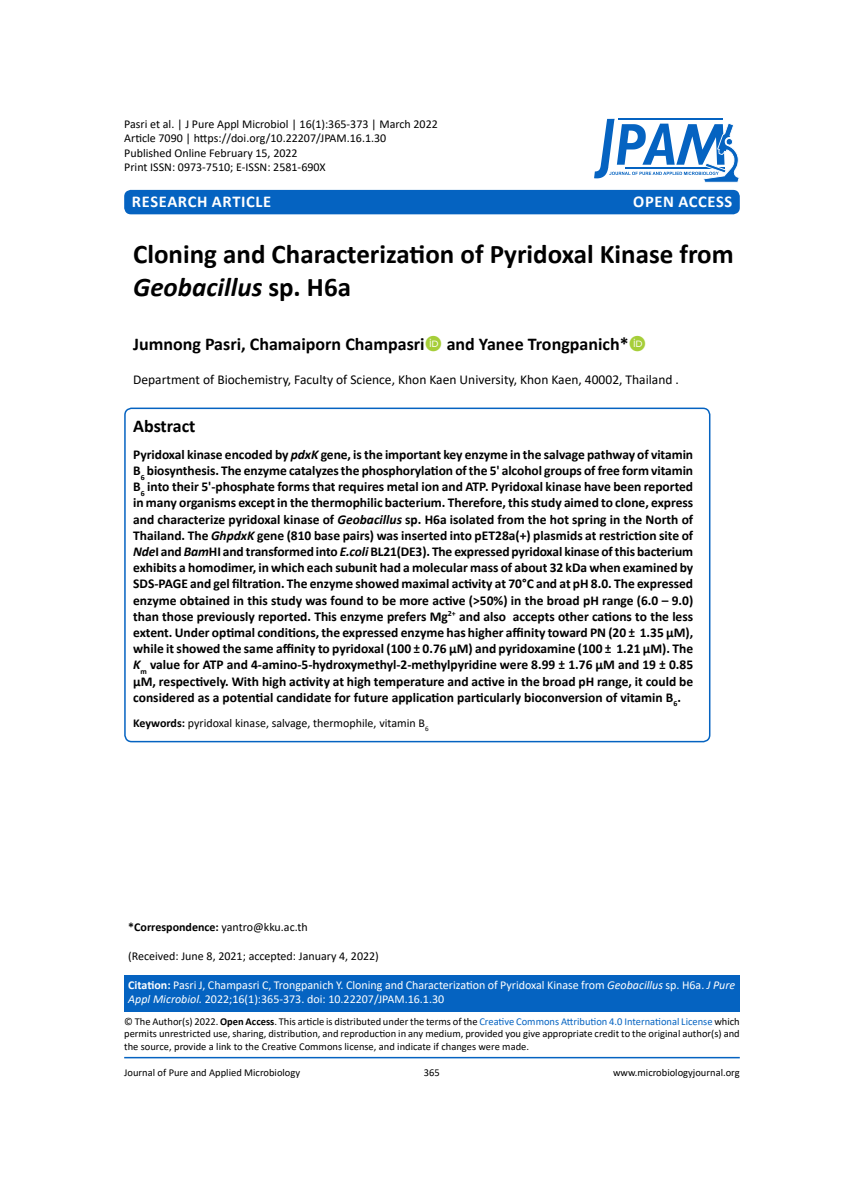
<style>
.page{position:relative;width:864px;height:1188px;background:#fff}
.page>*{position:absolute;margin:0;border:0;box-sizing:border-box;transform-origin:0 0}
.t1{font:700 27px/32.4px "Calibri";color:#000}
.t2{font:700 18px "Calibri";color:#000}
.t3{font:700 16.5px "Calibri";letter-spacing:.04em;color:#fff}
.t4{font:700 13.5px/16.2px "Calibri";color:#000;text-align:justify}
.t5{font:13.5px "Calibri";color:#000}
.t6{font:12px/14.4px "Calibri";color:#000}
.t7{font:12px/14.4px "Calibri";color:#fff}
.t8{font:700 12px "Calibri";color:#000}
.t9{font:10.5px/12.6px "Calibri";color:#000;text-align:justify}
.s1{font-style:italic}
.s2{font-weight:700}
.s3{font-weight:400}
.s4{color:#0563c1}
</style>
<div class="page">
<div style="left:124px;top:975px;width:616px;height:37px;background:#0563c1"></div>
<hr style="left:124px;top:1057px;width:616px;height:1px;background:#0563c1">
<div style="left:124px;top:190px;width:616px;height:24px;background:#0563c1;border-radius:7px"></div>
<svg style="left:594px;top:119px;width:145px;height:64px"></svg>
<div style="left:124px;top:408px;width:586px;height:334px;border:2px solid #0563c1;border-radius:7px"></div>
<p class="t6" style="left:124px;top:116px;width:315px">Pasri et al. | J Pure Appl Microbiol | 16(1):365-373 | March 2022<br>Article 7090 | https://doi.org/10.22207/JPAM.16.1.30<br>Published Online February 15, 2022<br>Print ISSN: 0973-7510; E-ISSN: 2581-690X</p>
<p class="t3" style="left:132px;top:189px;width:141px">Research Article</p>
<p class="t3" style="left:633px;top:189px;width:84px">OPEN ACCESS</p>
<h1 class="t1" style="left:133px;top:238px;width:602px">Cloning and Characterization of Pyridoxal Kinase from<br><span class="s1">Geobacillus</span> sp. H6a</h1>
<h2 class="t2" style="left:133px;top:331px;width:497px">Jumnong Pasri, Chamaiporn Champasri and Yanee Trongpanich*</h2>
<p class="t5" style="left:133px;top:370px;width:547px">Department of Biochemistry, Faculty of Science, Khon Kaen University, Khon Kaen, 40002, Thailand .</p>
<h2 class="t2" style="left:133px;top:413px;width:64px">Abstract</h2>
<p class="t4" style="left:133px;top:446px;width:562px">Pyridoxal kinase encoded by <span class="s1">pdxK</span> gene, is the important key enzyme in the salvage pathway of vitamin B<sub>6</sub> biosynthesis. The enzyme catalyzes the phosphorylation of the 5' alcohol groups of free form vitamin B<sub>6</sub> into their 5'-phosphate forms that requires metal ion and ATP. Pyridoxal kinase have been reported in many organisms except in the thermophilic bacterium. Therefore, this study aimed to clone, express and characterize pyridoxal kinase of <span class="s1">Geobacillus</span> sp. H6a isolated from the hot spring in the North of Thailand. The <span class="s1">GhpdxK</span> gene (810 base pairs) was inserted into pET28a(+) plasmids at restriction site of <span class="s1">Nde</span>I and <span class="s1">Bam</span>HI and transformed into <span class="s1">E.coli</span> BL21(DE3). The expressed pyridoxal kinase of this bacterium exhibits a homodimer, in which each subunit had a molecular mass of about 32 kDa when examined by SDS-PAGE and gel filtration. The enzyme showed maximal activity at 70°C and at pH 8.0. The expressed enzyme obtained in this study was found to be more active (&gt;50%) in the broad pH range (6.0 – 9.0) than those previously reported. This enzyme prefers Mg<sup>2+</sup> and also accepts other cations to the less extent. Under optimal conditions, the expressed enzyme has higher affinity toward PN (20 ± 1.35 µM), while it showed the same affinity to pyridoxal (100 ± 0.76 µM) and pyridoxamine (100 ± 1.21 µM). The <span class="s1">K</span><sub>m</sub> value for ATP and 4-amino-5-hydroxymethyl-2-methylpyridine were 8.99 ± 1.76 µM and 19 ± 0.85 µM, respectively. With high activity at high temperature and active in the broad pH range, it could be considered as a potential candidate for future application particularly bioconversion of vitamin B<sub>6</sub>.</p>
<p class="t6" style="left:133px;top:715px;width:297px"><span class="s2">Keywords:</span> pyridoxal kinase, salvage, thermophile, vitamin B<sub>6</sub></p>
<p class="t8" style="left:128px;top:919px;width:181px">*Correspondence: <span class="s3">yantro@kku.ac.th</span></p>
<p class="t6" style="left:128px;top:949px;width:252px">(Received: June 8, 2021; accepted: January 4, 2022)</p>
<p class="t7" style="left:128px;top:977px;width:609px"><span class="s2">Citation:</span> Pasri J, Champasri C, Trongpanich Y. Cloning and Characterization of Pyridoxal Kinase from <span class="s1">Geobacillus</span> sp. H6a. <span class="s1">J Pure<br>Appl Microbiol.</span> 2022;16(1):365-373. doi: 10.22207/JPAM.16.1.30</p>
<p class="t9" style="left:124px;top:1015px;width:617px">© The Author(s) 2022. <span class="s2">Open Access</span>. This article is distributed under the terms of the <span class="s4">Creative Commons Attribution 4.0 International License</span> which permits unrestricted use, sharing, distribution, and reproduction in any medium, provided you give appropriate credit to the original author(s) and the source, provide a link to the Creative Commons license, and indicate if changes were made.</p>
<p class="t9" style="left:124px;top:1066px;width:177px">Journal of Pure and Applied Microbiology</p>
<p class="t9" style="left:424px;top:1066px;width:17px">365</p>
<p class="t9" style="left:613px;top:1066px;width:128px">www.microbiologyjournal.org</p>
</div>
